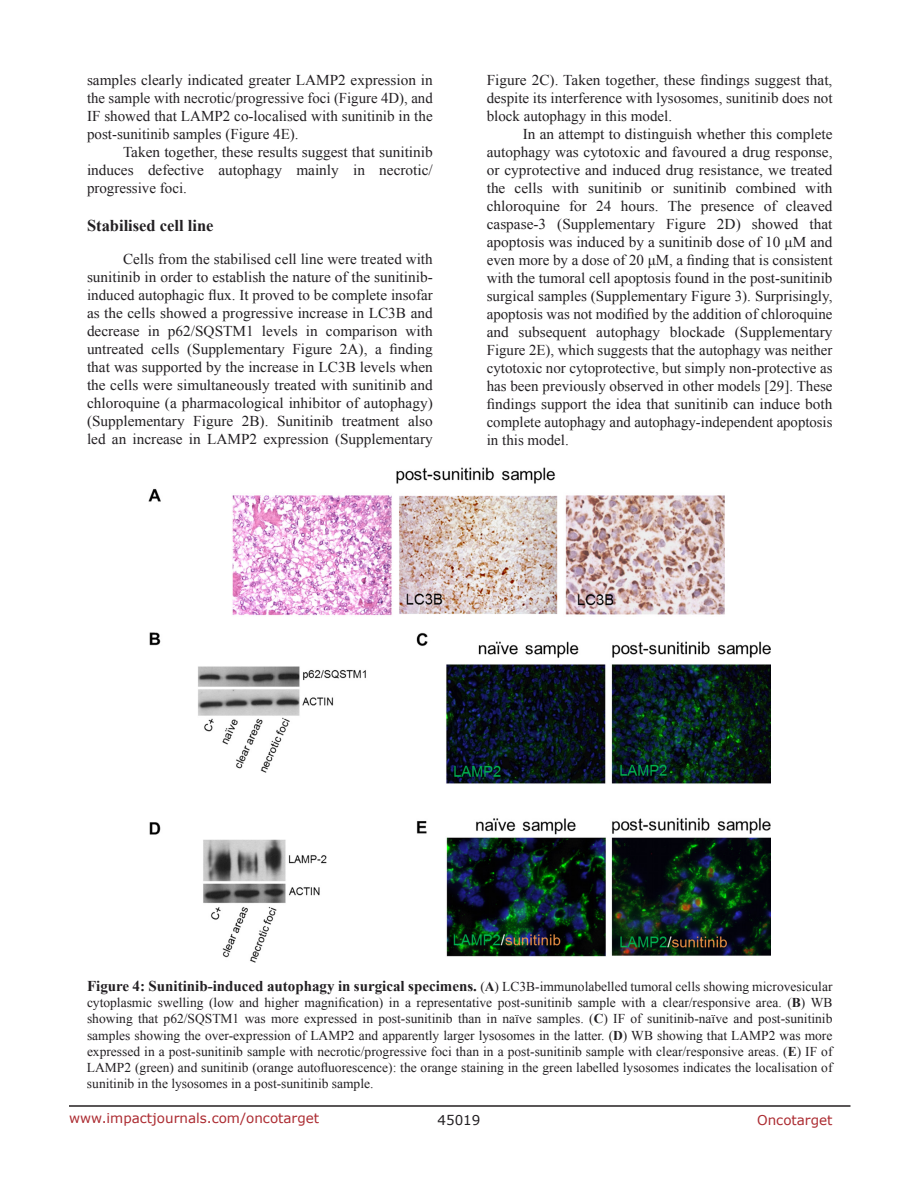
<style>
.page{position:relative;width:918px;height:1188px;background:#fff}
.page>*{position:absolute;margin:0;border:0;box-sizing:border-box;transform-origin:0 0}
.SubHeading{font:700 16.5px "Times New Roman";color:#221f22}
.BodyText{font:15px/18px "Times New Roman";color:#221f22;text-align:justify}
.FigureText{font:700 15px "Times New Roman";color:#221f22}
.FigureText-2{font:13.5px/16.2px "Times New Roman";color:#221f22;text-align:justify}
.t1{font:13.5px "Verdana";color:#ac2b31}
.t2{font:13.5px "Verdana";color:#221f22}
.s1{font-weight:400;font-size:13.5px}
.s2{font-size:13.5px}
.s3{font-weight:700}
</style>
<div class="page">
<hr style="left:69px;top:1105px;width:781px;height:2px;background:#231f20">
<img style="left:149px;top:468px;width:622px;height:495px">
<p class="BodyText" style="left:87px;top:71px;width:347px">samples clearly indicated greater LAMP2 expression in the sample with necrotic/progressive foci (Figure 4D), and IF showed that LAMP2 co-localised with sunitinib in the post-sunitinib samples (Figure 4E).</p>
<p class="BodyText" style="left:87px;top:143px;width:347px;text-indent:36px">Taken together, these results suggest that sunitinib induces defective autophagy mainly in necrotic/ progressive foci.</p>
<p class="SubHeading" style="left:87px;top:214px;width:128px">Stabilised cell line</p>
<p class="BodyText" style="left:87px;top:250px;width:347px;text-indent:36px">Cells from the stabilised cell line were treated with sunitinib in order to establish the nature of the sunitinib&shy;induced autophagic flux. It proved to be complete insofar as the cells showed a progressive increase in LC3B and decrease in p62/SQSTM1 levels in comparison with untreated cells (Supplementary Figure 2A), a finding that was supported by the increase in LC3B levels when the cells were simultaneously treated with sunitinib and chloroquine (a pharmacological inhibitor of autophagy) (Supplementary Figure 2B). Sunitinib treatment also led an increase in LAMP2 expression (Supplementary</p>
<p class="BodyText" style="left:487px;top:71px;width:347px">Figure 2C). Taken together, these findings suggest that, despite its interference with lysosomes, sunitinib does not block autophagy in this model.</p>
<p class="BodyText" style="left:487px;top:125px;width:347px;text-indent:36px">In an attempt to distinguish whether this complete autophagy was cytotoxic and favoured a drug response, or cyprotective and induced drug resistance, we treated the cells with sunitinib or sunitinib combined with chloroquine for 24 hours. The presence of cleaved caspase-3 (Supplementary Figure 2D) showed that apoptosis was induced by a sunitinib dose of 10 μM and even more by a dose of 20 μM, a finding that is consistent with the tumoral cell apoptosis found in the post-sunitinib surgical samples (Supplementary Figure 3). Surprisingly, apoptosis was not modified by the addition of chloroquine and subsequent autophagy blockade (Supplementary Figure 2E), which suggests that the autophagy was neither cytotoxic nor cytoprotective, but simply non-protective as has been previously observed in other models [29]. These findings support the idea that sunitinib can induce both complete autophagy and autophagy-independent apoptosis in this model.</p>
<p class="FigureText" style="left:87px;top:976px;width:747px">Figure 4: Sunitinib-induced autophagy in surgical specimens. <span class="s1">(</span><span class="s2">A</span><span class="s1">) LC3B-immunolabelled tumoral cells showing microvesicular</span></p>
<p class="FigureText-2" style="left:87px;top:994px;width:747px">cytoplasmic swelling (low and higher magnification) in a representative post-sunitinib sample with a clear/responsive area. (<span class="s3">B</span>) WB showing that p62/SQSTM1 was more expressed in post-sunitinib than in naïve samples. (<span class="s3">C</span>) IF of sunitinib-naïve and post-sunitinib samples showing the over-expression of LAMP2 and apparently larger lysosomes in the latter. (<span class="s3">D</span>) WB showing that LAMP2 was more expressed in a post-sunitinib sample with necrotic/progressive foci than in a post-sunitinib sample with clear/responsive areas. (<span class="s3">E</span>) IF of LAMP2 (green) and sunitinib (orange autofluorescence): the orange staining in the green labelled lysosomes indicates the localisation of sunitinib in the lysosomes in a post-sunitinib sample.</p>
<p class="t1" style="left:69px;top:1109px;width:252px">www.impactjournals.com/oncotarget</p>
<p class="t2" style="left:438px;top:1111px;width:44px">45019</p>
<p class="t1" style="left:757px;top:1111px;width:77px">Oncotarget</p>
</div>
